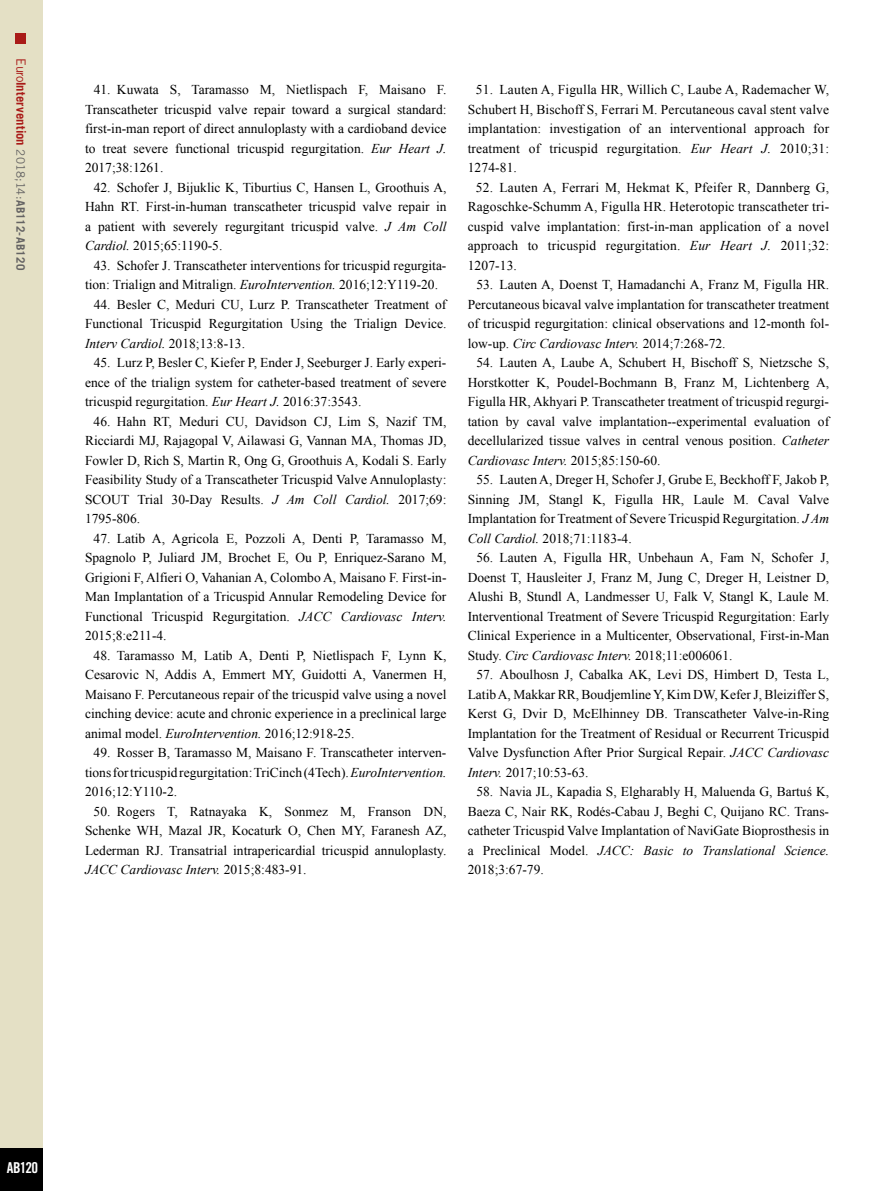
<style>
.page{position:relative;width:893px;height:1191px;background:#fff}
.page>*{position:absolute;margin:0;border:0;box-sizing:border-box;transform-origin:0 0}
.t1{font:15px "Trade Gothic LT Std Bd Cn 20";letter-spacing:-.04em;color:#fff}
.t2{font:13.5px/19.5px "Times New Roman";color:#000;text-align:justify}
.t3{font:700 12.75px "Trade Gothic LT Std";letter-spacing:.005em;color:#a91b18}
.s1{font-weight:400}
.s2{font-weight:400;font-size:11.7px;color:#646363}
.s3{font-size:11.7px;color:#646363}
.s4{font-style:italic}
</style>
<div class="page">
<div style="left:0;top:0;width:43px;height:1191px;background:#e4e0c5"></div>
<div style="left:16px;top:34px;width:10px;height:10px;background:#a91b18"></div>
<div style="left:0;top:1148px;width:43px;height:43px;background:#000"></div>
<p class="t3" style="left:29px;top:58px;width:213px;rotate:90deg"><span class="s1">Euro</span>Intervention <span class="s2">2018;14:</span><span class="s3">AB112-AB120</span></p>
<p class="t2" style="left:85px;top:80px;width:363px;text-indent:9px">41. Kuwata S, Taramasso M, Nietlispach F, Maisano F.<br>Transcatheter tricuspid valve repair toward a surgical standard: first-in-man report of direct annuloplasty with a cardioband device to treat severe functional tricuspid regurgitation. <span class="s4">Eur Heart J.<br></span>2017;38:1261.</p>
<p class="t2" style="left:85px;top:177px;width:363px;text-indent:9px">42. Schofer J, Bijuklic K, Tiburtius C, Hansen L, Groothuis A, Hahn RT. First-in-human transcatheter tricuspid valve repair in a patient with severely regurgitant tricuspid valve. <span class="s4">J Am Coll Cardiol.</span> 2015;65:1190-5.</p>
<p class="t2" style="left:85px;top:255px;width:363px;text-indent:9px">43. Schofer J. Transcatheter interventions for tricuspid regurgita&shy;tion: Trialign and Mitralign. <span class="s4">EuroIntervention.</span> 2016;12:Y119-20.</p>
<p class="t2" style="left:85px;top:294px;width:363px;text-indent:9px">44. Besler C, Meduri CU, Lurz P. Transcatheter Treatment of Functional Tricuspid Regurgitation Using the Trialign Device.<br><span class="s4">Interv Cardiol.</span> 2018;13:8-13.</p>
<p class="t2" style="left:85px;top:353px;width:363px;text-indent:9px">45. Lurz P, Besler C, Kiefer P, Ender J, Seeburger J. Early experi&shy;ence of the trialign system for catheter-based treatment of severe tricuspid regurgitation. <span class="s4">Eur Heart J.</span> 2016:37:3543.</p>
<p class="t2" style="left:85px;top:411px;width:363px;text-indent:9px">46. Hahn RT, Meduri CU, Davidson CJ, Lim S, Nazif TM, Ricciardi MJ, Rajagopal V, Ailawasi G, Vannan MA, Thomas JD, Fowler D, Rich S, Martin R, Ong G, Groothuis A, Kodali S. Early Feasibility Study of a Transcatheter Tricuspid Valve Annuloplasty:<br>SCOUT Trial 30-Day Results. <span class="s4">J Am Coll Cardiol.</span> 2017;69:<br>1795-806.</p>
<p class="t2" style="left:85px;top:528px;width:363px;text-indent:9px">47. Latib A, Agricola E, Pozzoli A, Denti P, Taramasso M, Spagnolo P, Juliard JM, Brochet E, Ou P, Enriquez-Sarano M, Grigioni F, Alfieri O, Vahanian A, Colombo A, Maisano F. First-in-Man Implantation of a Tricuspid Annular Remodeling Device for Functional Tricuspid Regurgitation. <span class="s4">JACC Cardiovasc Interv.<br></span>2015;8:e211-4.</p>
<p class="t2" style="left:85px;top:645px;width:363px;text-indent:9px">48. Taramasso M, Latib A, Denti P, Nietlispach F, Lynn K, Cesarovic N, Addis A, Emmert MY, Guidotti A, Vanermen H, Maisano F. Percutaneous repair of the tricuspid valve using a novel cinching device: acute and chronic experience in a preclinical large animal model. <span class="s4">EuroIntervention.</span> 2016;12:918-25.</p>
<p class="t2" style="left:85px;top:743px;width:363px;text-indent:9px">49. Rosser B, Taramasso M, Maisano F. Transcatheter interven&shy;tions for tricuspid regurgitation: TriCinch (4Tech). <span class="s4">EuroIntervention.<br></span>2016;12:Y110-2.</p>
<p class="t2" style="left:85px;top:801px;width:363px;text-indent:9px">50. Rogers T, Ratnayaka K, Sonmez M, Franson DN, Schenke WH, Mazal JR, Kocaturk O, Chen MY, Faranesh AZ, Lederman RJ. Transatrial intrapericardial tricuspid annuloplasty.<br><span class="s4">JACC Cardiovasc Interv.</span> 2015;8:483-91.</p>
<p class="t2" style="left:468px;top:80px;width:363px;text-indent:8px">51. Lauten A, Figulla HR, Willich C, Laube A, Rademacher W, Schubert H, Bischoff S, Ferrari M. Percutaneous caval stent valve implantation: investigation of an interventional approach for treatment of tricuspid regurgitation. <span class="s4">Eur Heart J.</span> 2010;31:<br>1274-81.</p>
<p class="t2" style="left:468px;top:177px;width:363px;text-indent:8px">52. Lauten A, Ferrari M, Hekmat K, Pfeifer R, Dannberg G, Ragoschke-Schumm A, Figulla HR. Heterotopic transcatheter tri&shy;cuspid valve implantation: first-in-man application of a novel approach to tricuspid regurgitation. <span class="s4">Eur Heart J.</span> 2011;32:<br>1207-13.</p>
<p class="t2" style="left:468px;top:274px;width:363px;text-indent:9px">53. Lauten A, Doenst T, Hamadanchi A, Franz M, Figulla HR.<br>Percutaneous bicaval valve implantation for transcatheter treatment of tricuspid regurgitation: clinical observations and 12-month fol&shy;low-up. <span class="s4">Circ Cardiovasc Interv.</span> 2014;7:268-72.</p>
<p class="t2" style="left:468px;top:352px;width:363px;text-indent:9px">54. Lauten A, Laube A, Schubert H, Bischoff S, Nietzsche S, Horstkotter K, Poudel-Bochmann B, Franz M, Lichtenberg A, Figulla HR, Akhyari P. Transcatheter treatment of tricuspid regurgi&shy;tation by caval valve implantation--experimental evaluation of decellularized tissue valves in central venous position. <span class="s4">Catheter Cardiovasc Interv.</span> 2015;85:150-60.</p>
<p class="t2" style="left:468px;top:469px;width:363px;text-indent:9px">55. Lauten A, Dreger H, Schofer J, Grube E, Beckhoff F, Jakob P, Sinning JM, Stangl K, Figulla HR, Laule M. Caval Valve Implantation for Treatment of Severe Tricuspid Regurgitation. <span class="s4">J Am Coll Cardiol.</span> 2018;71:1183-4.</p>
<p class="t2" style="left:468px;top:547px;width:363px;text-indent:9px">56. Lauten A, Figulla HR, Unbehaun A, Fam N, Schofer J, Doenst T, Hausleiter J, Franz M, Jung C, Dreger H, Leistner D, Alushi B, Stundl A, Landmesser U, Falk V, Stangl K, Laule M.<br>Interventional Treatment of Severe Tricuspid Regurgitation: Early Clinical Experience in a Multicenter, Observational, First-in-Man Study. <span class="s4">Circ Cardiovasc Interv.</span> 2018;11:e006061.</p>
<p class="t2" style="left:468px;top:664px;width:363px;text-indent:9px">57. Aboulhosn J, Cabalka AK, Levi DS, Himbert D, Testa L, Latib A, Makkar RR, Boudjemline Y, Kim DW, Kefer J, Bleiziffer S, Kerst G, Dvir D, McElhinney DB. Transcatheter Valve-in-Ring Implantation for the Treatment of Residual or Recurrent Tricuspid Valve Dysfunction After Prior Surgical Repair. <span class="s4">JACC Cardiovasc Interv.</span> 2017;10:53-63.</p>
<p class="t2" style="left:468px;top:781px;width:363px;text-indent:9px">58. Navia JL, Kapadia S, Elgharably H, Maluenda G, Bartuś K, Baeza C, Nair RK, Rodés-Cabau J, Beghi C, Quijano RC. Trans&shy;catheter Tricuspid Valve Implantation of NaviGate Bioprosthesis in a Preclinical Model. <span class="s4">JACC: Basic to Translational Science.<br></span>2018;3:67-79.</p>
<p class="t1" style="left:7px;top:1158px;width:33px">AB120</p>
</div>
